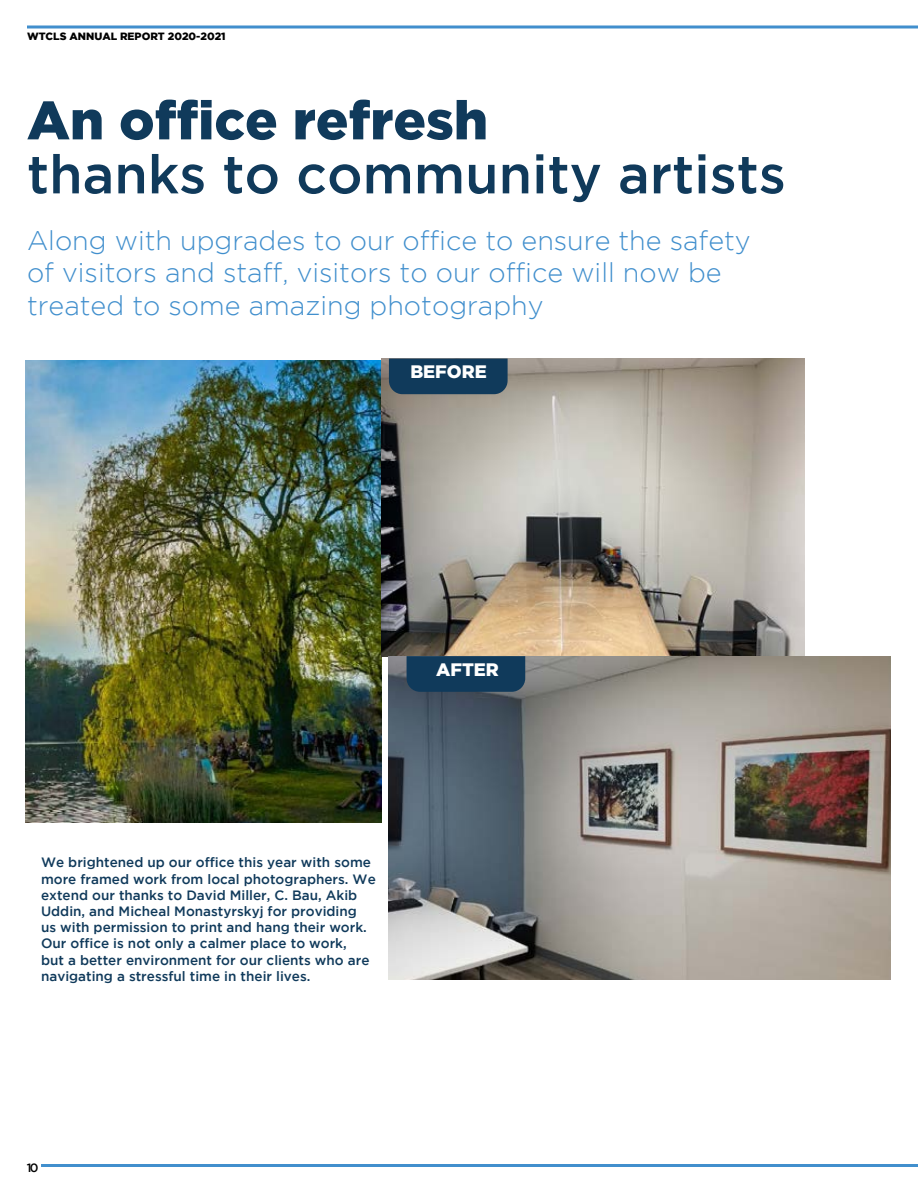
<style>
.page{position:relative;width:918px;height:1188px;background:#fff}
.page>*{position:absolute;margin:0;border:0;box-sizing:border-box;transform-origin:0 0}
.t1{font:500 54px "Gotham";color:#103a5b}
.t2{font:900 54px "Gotham";color:#103a5b}
.t3{font:300 27px/32.4px "Gotham";color:#418fcd}
.t4{font:900 18px "Gotham";color:#fff}
.t5{font:500 13.5px/16.2px "Gotham";color:#103a5b}
.t6{font:500 12px "Gotham";color:#000}
.t7{font:900 10.5px "Gotham";color:#000}
</style>
<div class="page">
<hr style="left:27px;top:26px;width:891px;height:2px;background:#418fcd">
<hr style="left:41px;top:1164px;width:877px;height:3px;background:#418fcd">
<img style="left:25px;top:360px;width:356px;height:462px">
<img style="left:381px;top:359px;width:424px;height:297px">
<img style="left:389px;top:656px;width:502px;height:323px">
<div style="left:389px;top:359px;width:119px;height:35px;background:#103a5b"></div>
<div style="left:407px;top:656px;width:118px;height:36px;background:#103a5b"></div>
<p class="t7" style="left:27px;top:30px;width:200px">WTCLS ANNUAL REPORT 2020-2021</p>
<h1 class="t2" style="left:27px;top:89px;width:463px">An office refresh</h1>
<h1 class="t1" style="left:27px;top:144px;width:760px">thanks to community artists</h1>
<h2 class="t3" style="left:27px;top:224px;width:725px">Along with upgrades to our office to ensure the safety of visitors and staff, visitors to our office will now be treated to some amazing photography</h2>
<h3 class="t4" style="left:410px;top:361px;width:78px">BEFORE</h3>
<h3 class="t4" style="left:436px;top:659px;width:64px">AFTER</h3>
<p class="t5" style="left:41px;top:854px;width:336px">We brightened up our office this year with some more framed work from local photographers. We extend our thanks to David Miller, C. Bau, Akib Uddin, and Micheal Monastyrskyj for providing<br>us with permission to print and hang their work.<br>Our office is not only a calmer place to work,<br>but a better environment for our clients who are navigating a stressful time in their lives.</p>
<p class="t6" style="left:27px;top:1161px;width:13px">10</p>
</div>
